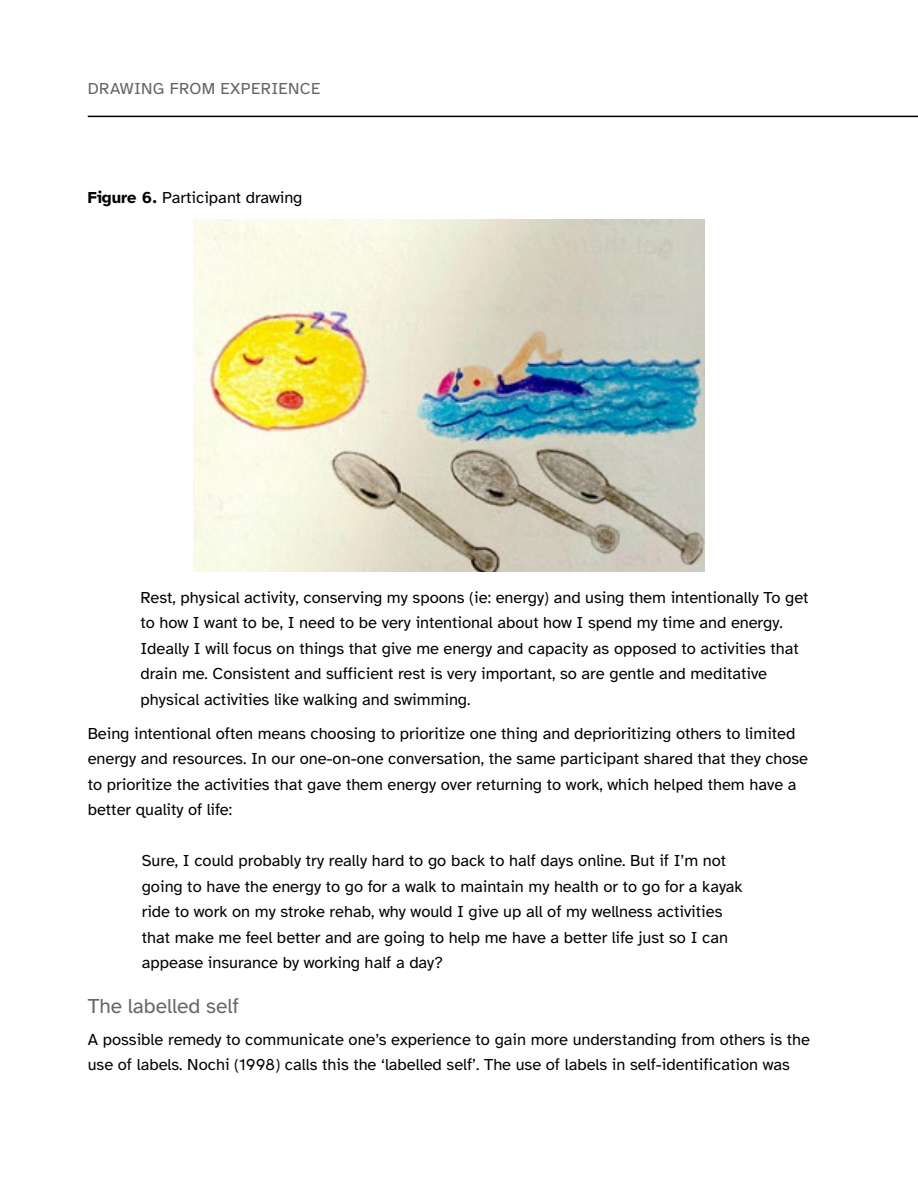
<style>
.page{position:relative;width:918px;height:1188px;background:#fff}
.page>*{position:absolute;margin:0;border:0;box-sizing:border-box;transform-origin:0 0}
.Heading_3{font:21px "Atkinson Hyperlegible";color:#666}
.Heading_4{font:16.5px/25.5px "Atkinson Hyperlegible";color:#000}
.t1{font:16.5px "Atkinson Hyperlegible";letter-spacing:.02em;color:#636466}
.s1{font-weight:700}
</style>
<div class="page">
<hr style="left:88px;top:116px;width:830px;height:1px;background:#000">
<img style="left:193px;top:220px;width:512px;height:351px">
<p class="t1" style="left:88px;top:80px;width:234px">DRAWING FROM EXPERIENCE</p>
<p class="Heading_4" style="left:88px;top:185px;width:216px"><span class="s1">Figure 6.</span> Participant drawing</p>
<p class="Heading_4" style="left:140px;top:585px;width:670px">Rest, physical activity, conserving my spoons (ie: energy) and using them intentionally To get to how I want to be, I need to be very intentional about how I spend my time and energy.<br>Ideally I will focus on things that give me energy and capacity as opposed to activities that drain me. Consistent and sufficient rest is very important, so are gentle and meditative physical activities like walking and swimming.</p>
<p class="Heading_4" style="left:88px;top:721px;width:722px">Being intentional often means choosing to prioritize one thing and deprioritizing others to limited energy and resources. In our one-on-one conversation, the same participant shared that they chose to prioritize the activities that gave them energy over returning to work, which helped them have a better quality of life:</p>
<p class="Heading_4" style="left:142px;top:848px;width:602px">Sure, I could probably try really hard to go back to half days online. But if I’m not going to have the energy to go for a walk to maintain my health or to go for a kayak ride to work on my stroke rehab, why would I give up all of my wellness activities that make me feel better and are going to help me have a better life just so I can appease insurance by working half a day?</p>
<p class="Heading_3" style="left:88px;top:995px;width:153px">The labelled self</p>
<p class="Heading_4" style="left:88px;top:1027px;width:724px">A possible remedy to communicate one’s experience to gain more understanding from others is the use of labels. Nochi (1998) calls this the ‘labelled self’. The use of labels in self-identification was</p>
</div>
